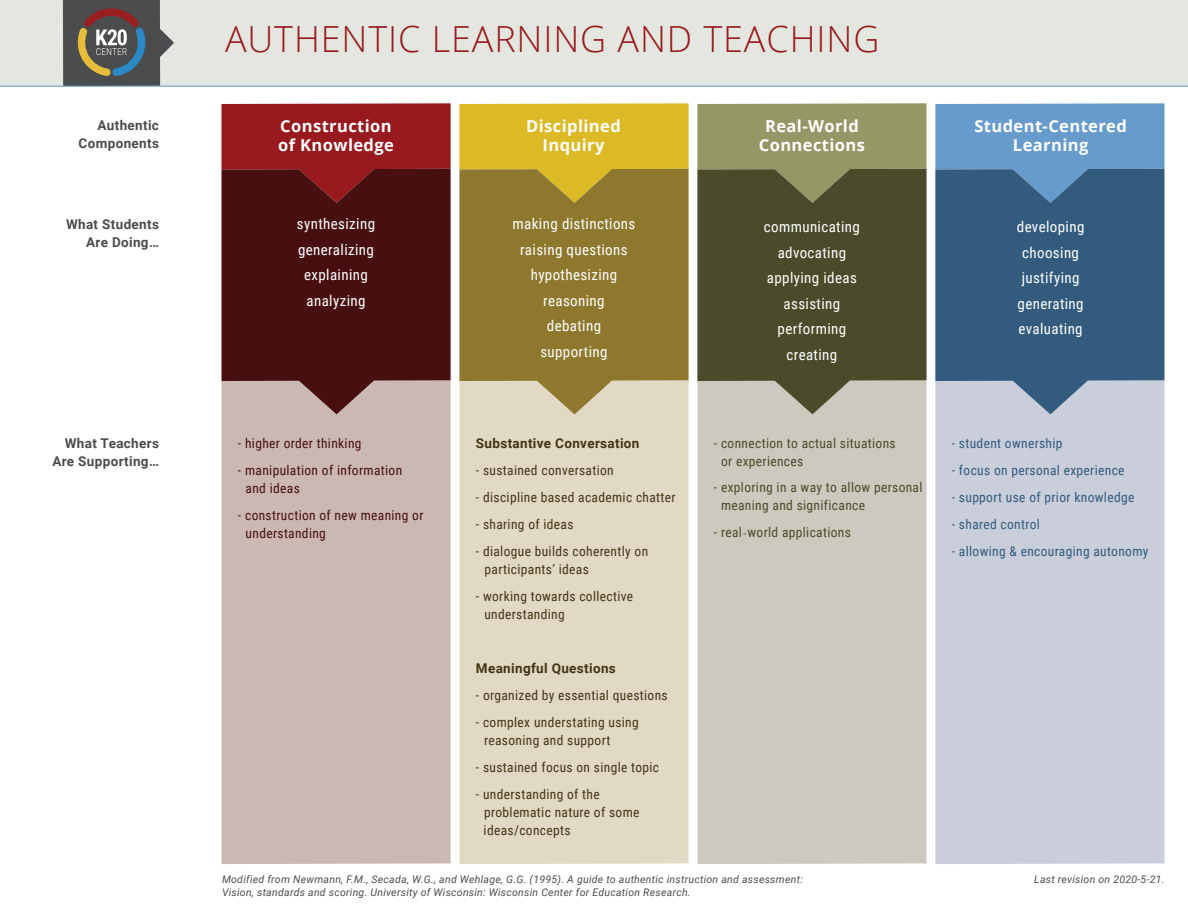
<style>
.page{position:relative;width:1188px;height:918px;background:#fff}
.page>*{position:absolute;margin:0;border:0;box-sizing:border-box;transform-origin:0 0}
.t1{font:300 36px "Open Sans";letter-spacing:.025em;color:#991a1e}
.t2{font:700 16.5px/19.8px "Open Sans";letter-spacing:.025em;color:#fff;text-align:center}
.t3{font:15px/25.5px "Roboto Condensed";letter-spacing:.025em;color:#fff;text-align:center}
.t4{font:13.5px/18px "Roboto Condensed";letter-spacing:.025em;color:#413614}
.t5{font:13.5px/18px "Roboto Condensed";letter-spacing:.025em;color:#4a4b2a}
.t6{font:13.5px "Roboto Condensed";letter-spacing:.025em;color:#325b7e}
.t7{font:13.5px/18px "Roboto Condensed";letter-spacing:.025em;color:#470f10}
.t8{font:700 13.5px/18px "Roboto";letter-spacing:.025em;color:#4b4c4d;text-align:right}
.t9{font:700 13.5px "Roboto";letter-spacing:.025em;color:#413614}
.t10{font:italic 10.5px/13.5px "Roboto";letter-spacing:.025em;color:#4b4c4d}
.s1{font-family:"Minion Pro"}
</style>
<div class="page">
<div style="left:0;top:0;width:1188px;height:86px;background:#e3e7df"></div>
<div style="left:221px;top:103px;width:230px;height:61px;background:#991a1e"></div>
<div style="left:221px;top:414px;width:230px;height:450px;background:#cbb8b3"></div>
<svg style="left:221px;top:164px;width:230px;height:250px;background:#5a2323"></svg>
<div style="left:459px;top:103px;width:230px;height:61px;background:#dcba25"></div>
<div style="left:459px;top:414px;width:230px;height:450px;background:#e2d9c5"></div>
<svg style="left:459px;top:164px;width:230px;height:250px;background:#9b863e"></svg>
<div style="left:697px;top:103px;width:230px;height:61px;background:#969766"></div>
<div style="left:697px;top:414px;width:230px;height:450px;background:#ccc9be"></div>
<svg style="left:697px;top:164px;width:230px;height:250px;background:#5c5d3d"></svg>
<div style="left:935px;top:103px;width:229px;height:61px;background:#679bcb"></div>
<div style="left:935px;top:414px;width:229px;height:450px;background:#cacedb"></div>
<svg style="left:935px;top:164px;width:229px;height:250px;background:#456a8b"></svg>
<hr style="left:0;top:86px;width:1188px;height:1px;background:#679bcb">
<svg style="left:63px;top:0;width:111px;height:86px;background:#6a6865"></svg>
<h1 class="t1" style="left:225px;top:15px;width:656px">AUTHENTIC LEARNING AND TEACHING</h1>
<p class="t8" style="left:79px;top:116px;width:82px">Authentic<br>Components</p>
<p class="t2" style="left:278px;top:115px;width:117px;text-align:left">Construction of Knowledge</p>
<p class="t2" style="left:526px;top:115px;width:96px">Disciplined<br>Inquiry</p>
<p class="t2" style="left:759px;top:115px;width:108px">Real-World<br>Connections</p>
<p class="t2" style="left:974px;top:115px;width:154px">Student-Centered<br>Learning</p>
<p class="t8" style="left:66px;top:214px;width:94px">What Students<br>Are Doing…</p>
<p class="t3" style="left:297px;top:210px;width:80px">synthesizing generalizing explaining analyzing</p>
<p class="t3" style="left:513px;top:210px;width:124px">making distinctions raising questions hypothesizing reasoning<br>debating supporting</p>
<p class="t3" style="left:764px;top:214px;width:98px">communicating advocating applying ideas assisting performing creating</p>
<p class="t3" style="left:1017px;top:214px;width:69px">developing choosing justifying generating evaluating</p>
<p class="t8" style="left:52px;top:434px;width:108px">What Teachers<br>Are Supporting…</p>
<p class="t7" style="left:238px;top:433px;width:125px">- higher order thinking</p>
<p class="t7" style="left:246px;top:460px;width:158px;text-indent:-8px">- manipulation of information and ideas</p>
<p class="t7" style="left:246px;top:505px;width:179px;text-indent:-8px">- construction of new meaning or understanding</p>
<p class="t9" style="left:476px;top:433px;width:165px">Substantive Conversation</p>
<p class="t4" style="left:476px;top:460px;width:139px">- sustained conversation</p>
<p class="t4" style="left:476px;top:487px;width:201px">- discipline based academic chatter</p>
<p class="t4" style="left:476px;top:514px;width:99px">- sharing of ideas</p>
<p class="t4" style="left:485px;top:541px;width:165px;text-indent:-9px">- dialogue builds coherently on participants’ ideas</p>
<p class="t4" style="left:484px;top:586px;width:150px;text-indent:-8px">- working towards collective understanding</p>
<p class="t5" style="left:721px;top:433px;width:176px;text-indent:-7px">- connection to actual situations or experiences</p>
<p class="t5" style="left:721px;top:478px;width:203px;text-indent:-7px">- exploring in a way to allow personal meaning and significance</p>
<p class="t5" style="left:714px;top:523px;width:139px">- real<span class="s1">-</span>world applications</p>
<p class="t6" style="left:952px;top:433px;width:112px">- student ownership</p>
<p class="t6" style="left:952px;top:460px;width:174px">- focus on personal experience</p>
<p class="t6" style="left:952px;top:487px;width:184px">- support use of prior knowledge</p>
<p class="t6" style="left:952px;top:514px;width:90px">- shared control</p>
<p class="t6" style="left:952px;top:541px;width:198px">- allowing &amp; encouraging autonomy</p>
<p class="t9" style="left:476px;top:658px;width:141px">Meaningful Questions</p>
<p class="t4" style="left:476px;top:685px;width:193px">- organized by essential questions</p>
<p class="t4" style="left:484px;top:712px;width:156px;text-indent:-8px">- complex understating using reasoning and support</p>
<p class="t4" style="left:476px;top:757px;width:185px">- sustained focus on single topic</p>
<p class="t4" style="left:484px;top:784px;width:157px;text-indent:-8px">- understanding of the problematic nature of some ideas/concepts</p>
<p class="t10" style="left:222px;top:872px;width:582px">Modified from Newmann, F.M., Secada, W.G., and Wehlage, G.G. (1995). A guide to authentic instruction and assessment:<br>Vision, standards and scoring. University of Wisconsin: Wisconsin Center for Education Research.</p>
<p class="t10" style="left:1034px;top:872px;width:132px">Last revision on 2020-5-21.</p>
</div>
